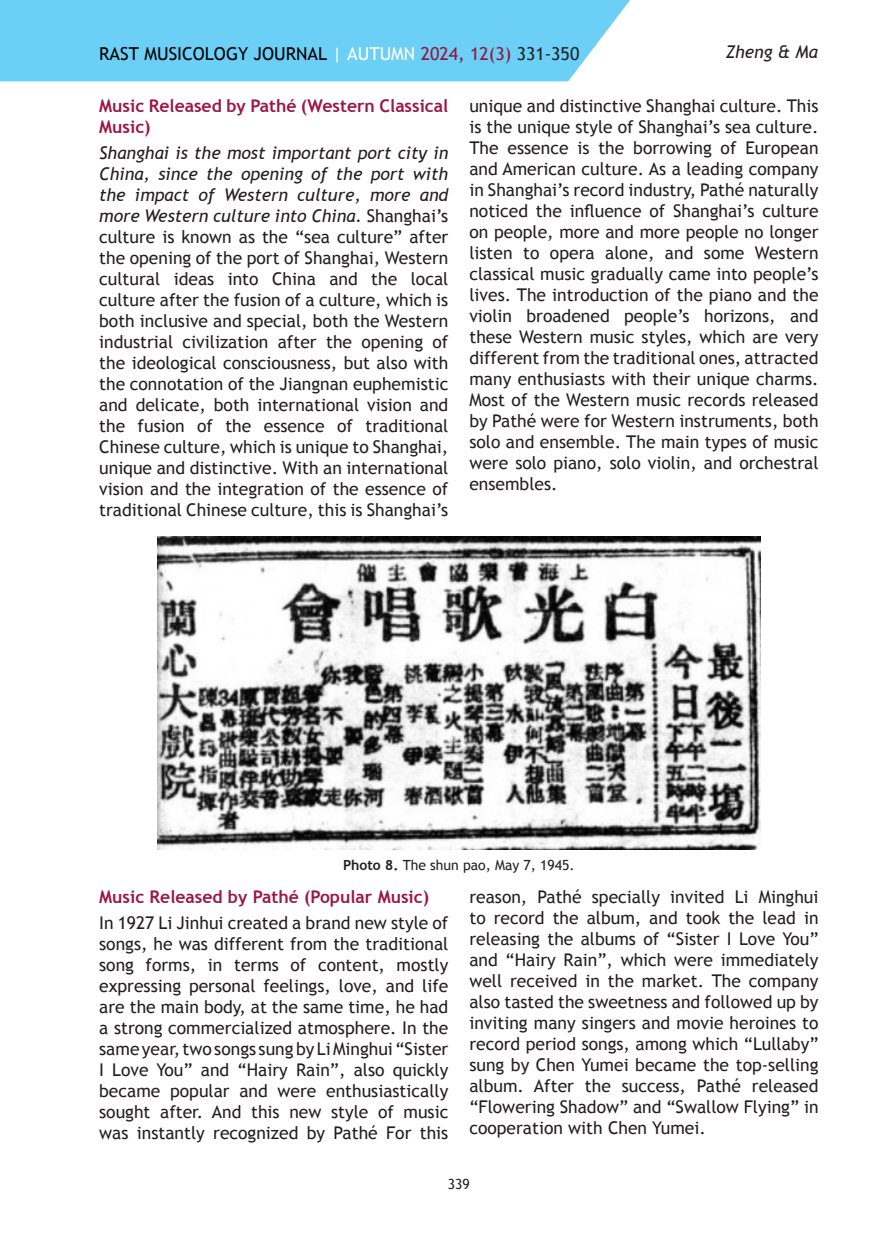
<style>
.page{position:relative;width:893px;height:1241px;background:#fff}
.page>*{position:absolute;margin:0;border:0;box-sizing:border-box;transform-origin:0 0}
.t1{font:17.85px "Trebuchet MS";color:#000}
.Metin_-_Gövde{font:17.5px/21px "Trebuchet MS";color:#231f20;text-align:justify}
.Metin_-_Başlık_2{font:700 17.5px/21px "Trebuchet MS";color:#9b1746}
.t2{font:italic 17.5px "Trebuchet MS";color:#231f20}
.Örnek{font:14px "Trebuchet MS";color:#231f20}
.s1{color:#fff}
.s2{color:#94163d}
.s3{color:#231f20}
.s4{font-style:italic}
.s5{font-weight:700}
</style>
<div class="page">
<div style="left:0;top:0;width:630px;height:81px;background:#6bcff6"></div>
<img style="left:157px;top:536px;width:603px;height:313px">
<p class="t2" style="left:725px;top:41px;width:94px">Zheng &amp; Ma</p>
<p class="t1" style="left:99px;top:43px;width:482px">RAST MUSICOLOGY JOURNAL <span class="s1">| AUTUMN</span> <span class="s2">2024, 12(3)</span> <span class="s3">331-350</span></p>
<p class="Metin_-_Başlık_2" style="left:99px;top:95px;width:351px">Music Released by Pathé (Western Classical<br>Music)</p>
<p class="Metin_-_Gövde" style="left:99px;top:143px;width:351px"><span class="s4">Shanghai is the most important port city in China, since the opening of the port with the impact of Western culture, more and more Western culture into China.</span> Shanghai’s culture is known as the “sea culture” after the opening of the port of Shanghai, Western cultural ideas into China and the local culture after the fusion of a culture, which is both inclusive and special, both the Western industrial civilization after the opening of the ideological consciousness, but also with the connotation of the Jiangnan euphemistic and delicate, both international vision and the fusion of the essence of traditional Chinese culture, which is unique to Shanghai, unique and distinctive. With an international vision and the integration of the essence of traditional Chinese culture, this is Shanghai’s</p>
<p class="Metin_-_Gövde" style="left:469px;top:96px;width:351px">unique and distinctive Shanghai culture. This is the unique style of Shanghai’s sea culture.<br>The essence is the borrowing of European and American culture. As a leading company in Shanghai’s record industry, Pathé naturally noticed the influence of Shanghai’s culture on people, more and more people no longer listen to opera alone, and some Western classical music gradually came into people’s lives. The introduction of the piano and the violin broadened people’s horizons, and these Western music styles, which are very different from the traditional ones, attracted many enthusiasts with their unique charms.<br>Most of the Western music records released by Pathé were for Western instruments, both solo and ensemble. The main types of music were solo piano, solo violin, and orchestral ensembles.</p>
<p class="Örnek" style="left:343px;top:856px;width:233px"><span class="s5">Photo 8.</span> The shun pao, May 7, 1945.</p>
<p class="Metin_-_Başlık_2" style="left:99px;top:886px;width:331px">Music Released by Pathé (Popular Music)</p>
<p class="Metin_-_Gövde" style="left:99px;top:912px;width:351px">In 1927 Li Jinhui created a brand new style of songs, he was different from the traditional song forms, in terms of content, mostly expressing personal feelings, love, and life are the main body, at the same time, he had a strong commercialized atmosphere. In the same year, two songs sung by Li Minghui “Sister I Love You” and “Hairy Rain”, also quickly became popular and were enthusiastically sought after. And this new style of music was instantly recognized by Pathé For this</p>
<p class="Metin_-_Gövde" style="left:469px;top:886px;width:351px">reason, Pathé specially invited Li Minghui to record the album, and took the lead in releasing the albums of “Sister I Love You” and “Hairy Rain”, which were immediately well received in the market. The company also tasted the sweetness and followed up by inviting many singers and movie heroines to record period songs, among which “Lullaby” sung by Chen Yumei became the top-selling album. After the success, Pathé released “Flowering Shadow” and “Swallow Flying” in cooperation with Chen Yumei.</p>
<p class="Örnek" style="left:448px;top:1175px;width:24px">339</p>
</div>
